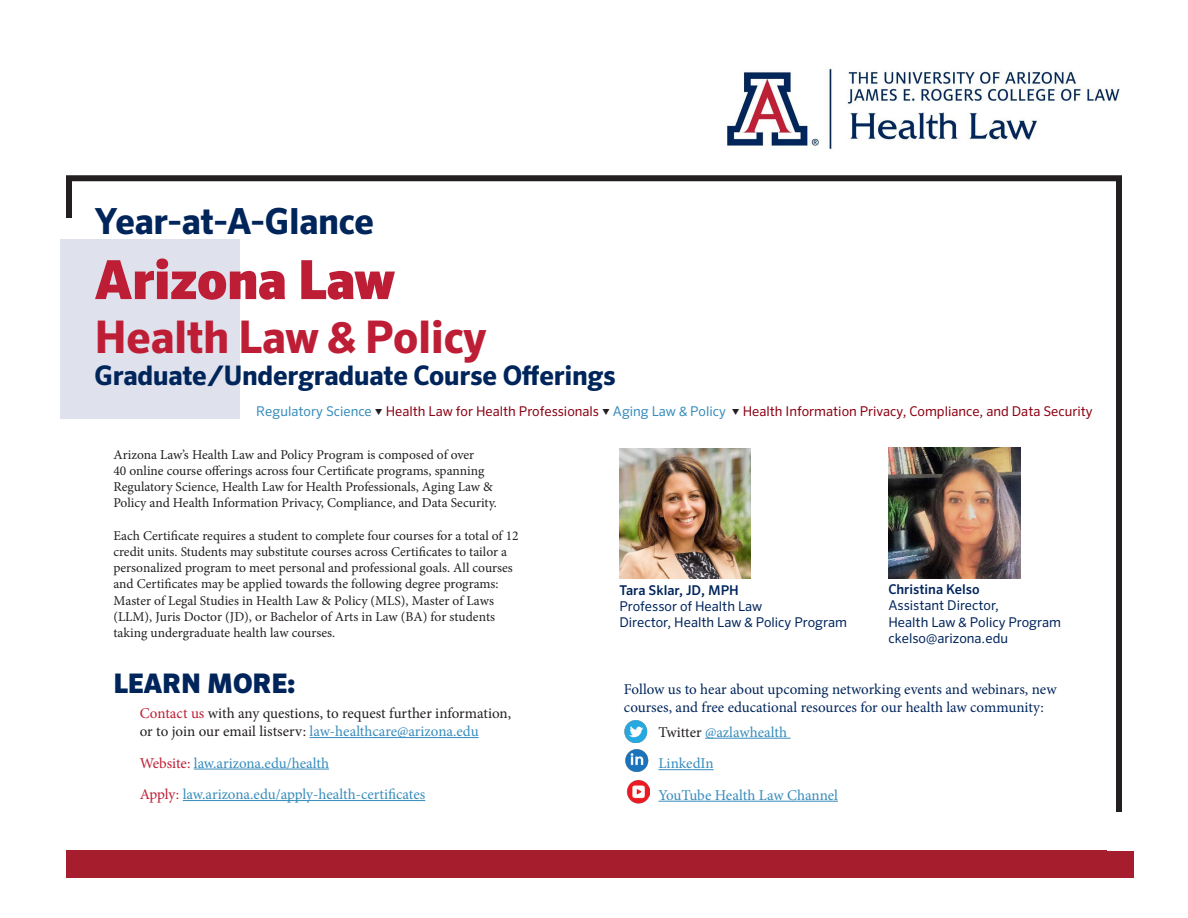
<style>
.page{position:relative;width:1188px;height:918px;background:#fff}
.page>*{position:absolute;margin:0;border:0;box-sizing:border-box;transform-origin:0 0}
.t1{font:900 54px "Sero Pro";letter-spacing:-.01em;color:#be1e35}
.t2{font:700 45px "Sero Pro";letter-spacing:-.01em;color:#be1e35}
.t3{font:700 36px "Sero Pro";letter-spacing:-.01em;color:#00255b}
.t4{font:700 27px "Sero Pro";letter-spacing:-.01em;color:#00255b}
.t5{font:900 27px "Sero Pro";letter-spacing:-.01em;color:#00255b}
.t6{font:15px "Minion Pro";letter-spacing:-.005em;color:#378cbc}
.t7{font:15px/18px "Minion Pro";letter-spacing:-.005em;color:#00255b}
.t8{font:15px/18px "Minion Pro";color:#231f20}
.t9{font:13.5px/16.2px "Minion Pro";color:#231f20}
.t10{font:13.5px "Sero Pro";color:#8b0112}
.t11{font:13.5px/16.2px "Sero Pro";color:#00255b}
.t12{font:500 13.5px "Sero Pro";color:#00255b}
.s1{color:#378cbc}
.s2{color:#231f20}
.s3{color:#be1e35}
</style>
<div class="page">
<hr style="left:310px;top:737px;width:169px;height:1px;background:#378cbc">
<hr style="left:194px;top:769px;width:135px;height:1px;background:#378cbc">
<hr style="left:183px;top:800px;width:242px;height:1px;background:#378cbc">
<img style="left:888px;top:447px;width:133px;height:132px">
<img style="left:619px;top:449px;width:132px;height:130px">
<img style="left:726px;top:68px;width:394px;height:82px">
<div style="left:60px;top:239px;width:180px;height:180px;background:#dfe2ec"></div>
<div style="left:66px;top:850px;width:1068px;height:28px;background:#a61e2e"></div>
<hr style="left:705px;top:738px;width:86px;height:1px;background:#378cbc">
<hr style="left:658px;top:769px;width:56px;height:1px;background:#378cbc">
<hr style="left:658px;top:801px;width:180px;height:1px;background:#378cbc">
<img style="left:624px;top:720px;width:23px;height:22px">
<img style="left:627px;top:781px;width:22px;height:22px">
<img style="left:625px;top:749px;width:24px;height:23px">
<p class="t3" style="left:94px;top:200px;width:281px">Year-at-A-Glance</p>
<p class="t1" style="left:94px;top:246px;width:302px">Arizona Law</p>
<p class="t2" style="left:94px;top:310px;width:393px">Health Law &amp; Policy</p>
<p class="t4" style="left:94px;top:359px;width:523px">Graduate/Undergraduate Course Offerings</p>
<p class="t10" style="left:256px;top:403px;width:838px"><span class="s1">Regulatory Science</span> <span class="s2">▼</span> Health Law for Health Professionals <span class="s2">▼</span> <span class="s1">Aging Law &amp; Policy</span> <span class="s2">▼</span> Health Information Privacy, Compliance, and Data Security</p>
<p class="t9" style="left:113px;top:446px;width:385px">Arizona Law’s Health Law and Policy Program is composed of over<br>40 online course offerings across four Certificate programs, spanning Regulatory Science, Health Law for Health Professionals, Aging Law &amp; Policy and Health Information Privacy, Compliance, and Data Security.</p>
<p class="t9" style="left:113px;top:527px;width:407px">Each Certificate requires a student to complete four courses for a total of 12 credit units. Students may substitute courses across Certificates to tailor a personalized program to meet personal and professional goals. All courses and Certificates may be applied towards the following degree programs:<br>Master of Legal Studies in Health Law &amp; Policy (MLS), Master of Laws (LLM), Juris Doctor (JD), or Bachelor of Arts in Law (BA) for students taking undergraduate health law courses.</p>
<p class="t5" style="left:113px;top:666px;width:184px">LEARN MORE:</p>
<p class="t8" style="left:140px;top:704px;width:373px"><span class="s3">Contact us</span> with any questions, to request further information, or to join our email listserv: <span class="s1">law-healthcare@arizona.edu</span></p>
<p class="t6" style="left:140px;top:753px;width:191px"><span class="s3">Website:</span> law.arizona.edu/health</p>
<p class="t6" style="left:140px;top:784px;width:287px"><span class="s3">Apply:</span> law.arizona.edu/apply-health-certificates</p>
<p class="t12" style="left:619px;top:582px;width:121px">Tara Sklar, JD, MPH</p>
<p class="t11" style="left:619px;top:598px;width:144px">Professor of Health Law</p>
<p class="t11" style="left:619px;top:614px;width:229px">Director, Health Law &amp; Policy Program</p>
<p class="t12" style="left:888px;top:581px;width:93px">Christina Kelso</p>
<p class="t11" style="left:888px;top:597px;width:174px">Assistant Director,<br>Health Law &amp; Policy Program</p>
<p class="t11" style="left:888px;top:630px;width:121px">ckelso@arizona.edu</p>
<p class="t7" style="left:624px;top:680px;width:434px">Follow us to hear about upcoming networking events and webinars, new courses, and free educational resources for our health law community:</p>
<p class="t6" style="left:658px;top:722px;width:130px"><span class="s2">Twitter</span> @azlawhealth</p>
<p class="t6" style="left:658px;top:753px;width:57px">LinkedIn</p>
<p class="t6" style="left:658px;top:785px;width:181px">YouTube Health Law Channel</p>
</div>
